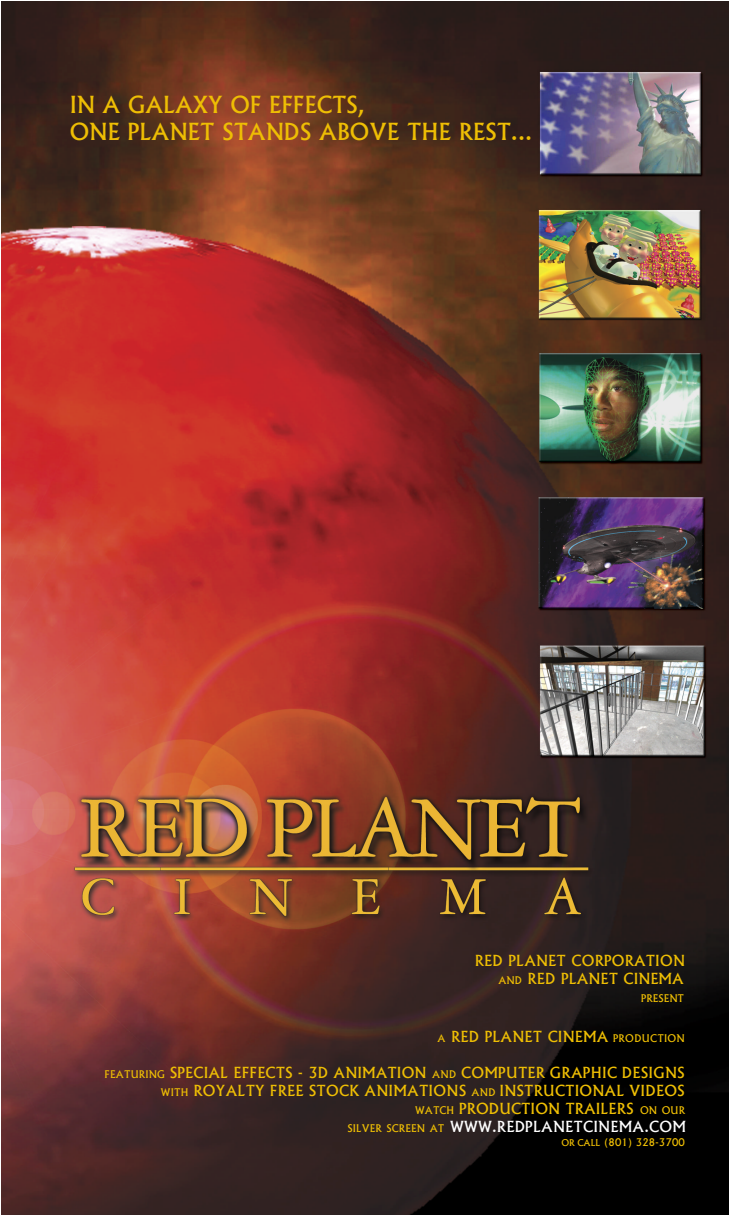
<style>
.page{position:relative;width:729px;height:1215px;background:#fff}
.page>*{position:absolute;margin:0;border:0;box-sizing:border-box;transform-origin:0 0}
.t1{font:500 22.5px/27px "Albertus";color:#eebe04}
.t2{font:500 14.7px/18px "Albertus";letter-spacing:.015em;color:#eebe04;text-align:right}
.t3{font:500 10.2px "Albertus";letter-spacing:.02em;color:#eebe04}
.s1{font-size:10.2px}
.s2{color:#fff}
.s3{font-size:9px}
</style>
<div class="page">
<img style="left:1px;top:1px;width:728px;height:1214px">
<h1 class="t1" style="left:70px;top:90px;width:464px">IN A GALAXY OF EFFECTS,<br>ONE PLANET STANDS ABOVE THE REST...</h1>
<p class="t2" style="left:475px;top:952px;width:212px">RED PLANET CORPORATION<br><span class="s1">AND</span> RED PLANET CINEMA</p>
<p class="t3" style="left:641px;top:992px;width:44px">PRESENT</p>
<p class="t2" style="left:438px;top:1027px;width:249px"><span class="s1">A</span> RED PLANET CINEMA <span class="s1">PRODUCTION</span></p>
<p class="t2" style="left:105px;top:1063px;width:583px"><span class="s1">FEATURING</span> SPECIAL EFFECTS - 3D ANIMATION <span class="s1">AND</span> COMPUTER GRAPHIC DESIGNS <span class="s1">WITH</span> ROYALTY FREE STOCK ANIMATIONS <span class="s1">AND</span> INSTRUCTIONAL VIDEOS<br><span class="s1">WATCH</span> PRODUCTION TRAILERS <span class="s1">ON OUR<br>SILVER SCREEN AT</span> <span class="s2">WWW.REDPLANETCINEMA.COM</span></p>
<p class="t3" style="left:561px;top:1136px;width:125px"><span class="s3">OR CALL</span> (801) 328-3700</p>
</div>
